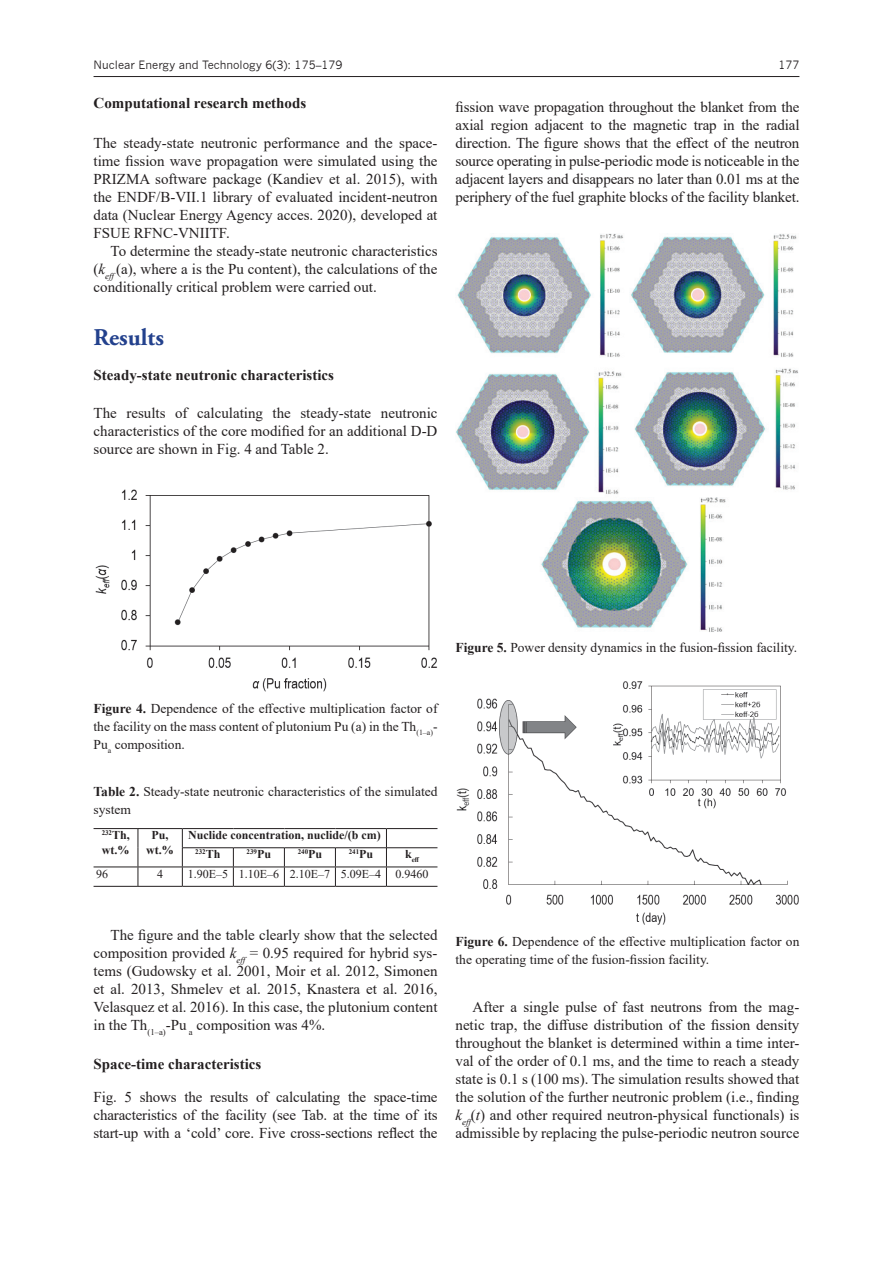
<style>
.page{position:relative;width:893px;height:1263px;background:#fff}
.page>*{position:absolute;margin:0;border:0;box-sizing:border-box;transform-origin:0 0}
.ZAG_1{font:700 24px "Adobe Garamond Pro";color:#23418d}
.normal_0{font:15px/18px "Times New Roman";color:#231f20;text-align:justify}
.ZAG_2{font:700 15px "Times New Roman";color:#231f20}
.FIG{font:13.5px/18px "Times New Roman";color:#231f20;text-align:justify}
.TAB{font:13.5px/18px "Times New Roman";color:#231f20}
.t1{font:700 12px/14.4px "Times New Roman";color:#231f20;text-align:center}
.t2{font:12px "Times New Roman";color:#231f20}
.t3{font:11.25px "News Gothic";color:#231f20}
.t4{font:700 7.05px "Times New Roman";color:#231f20}
.s1{font-style:italic}
.s2{font-weight:700}
.s3{font-size:12px}
</style>
<div class="page">
<hr style="left:94px;top:76px;width:705px;height:1px;background:#231f20">
<hr style="left:182px;top:847px;width:51px;height:1px;background:#231f20">
<hr style="left:233px;top:847px;width:51px;height:1px;background:#231f20">
<hr style="left:284px;top:847px;width:51px;height:1px;background:#231f20">
<hr style="left:335px;top:847px;width:51px;height:1px;background:#231f20">
<hr style="left:386px;top:847px;width:51px;height:1px;background:#231f20">
<svg style="left:138px;top:829px;width:1px;height:57px"></svg>
<svg style="left:182px;top:829px;width:1px;height:57px"></svg>
<svg style="left:233px;top:848px;width:1px;height:38px"></svg>
<svg style="left:284px;top:848px;width:1px;height:38px"></svg>
<svg style="left:335px;top:848px;width:1px;height:38px"></svg>
<svg style="left:386px;top:829px;width:1px;height:57px"></svg>
<hr style="left:94px;top:828px;width:44px;height:1px;background:#231f20">
<hr style="left:138px;top:828px;width:44px;height:1px;background:#231f20">
<hr style="left:94px;top:866px;width:44px;height:1px;background:#231f20">
<hr style="left:138px;top:866px;width:44px;height:1px;background:#231f20">
<hr style="left:182px;top:828px;width:51px;height:1px;background:#231f20">
<hr style="left:233px;top:828px;width:51px;height:1px;background:#231f20">
<hr style="left:284px;top:828px;width:51px;height:1px;background:#231f20">
<hr style="left:335px;top:828px;width:51px;height:1px;background:#231f20">
<hr style="left:386px;top:828px;width:51px;height:1px;background:#231f20">
<hr style="left:182px;top:866px;width:51px;height:1px;background:#231f20">
<hr style="left:233px;top:866px;width:51px;height:1px;background:#231f20">
<hr style="left:284px;top:866px;width:51px;height:1px;background:#231f20">
<hr style="left:335px;top:866px;width:51px;height:1px;background:#231f20">
<hr style="left:386px;top:866px;width:51px;height:1px;background:#231f20">
<hr style="left:94px;top:886px;width:44px;height:1px;background:#231f20">
<hr style="left:138px;top:886px;width:44px;height:1px;background:#231f20">
<hr style="left:182px;top:886px;width:51px;height:1px;background:#231f20">
<hr style="left:233px;top:886px;width:51px;height:1px;background:#231f20">
<hr style="left:284px;top:886px;width:51px;height:1px;background:#231f20">
<hr style="left:335px;top:886px;width:51px;height:1px;background:#231f20">
<hr style="left:386px;top:886px;width:51px;height:1px;background:#231f20">
<img style="left:95px;top:489px;width:342px;height:203px">
<img style="left:456px;top:234px;width:343px;height:398px">
<img style="left:456px;top:681px;width:343px;height:244px">
<p class="t3" style="left:94px;top:58px;width:250px">Nuclear Energy and Technology 6(3): 175–179</p>
<p class="t3" style="left:778px;top:58px;width:23px">177</p>
<p class="ZAG_2" style="left:94px;top:92px;width:214px">Computational research methods</p>
<p class="normal_0" style="left:94px;top:133px;width:345px">The steady-state neutronic performance and the space&shy;time fission wave propagation were simulated using the PRIZMA software package (Kandiev et al. 2015), with the ENDF/B-VII.1 library of evaluated incident-neutron data (Nuclear Energy Agency acces. 2020), developed at FSUE RFNC-VNIITF.</p>
<p class="normal_0" style="left:94px;top:241px;width:345px;text-indent:17px">To determine the steady-state neutronic characteristics (<span class="s1">k</span><sub>eff</sub>(a), where a is the Pu content), the calculations of the conditionally critical problem were carried out.</p>
<p class="ZAG_1" style="left:94px;top:324px;width:72px">Results</p>
<p class="ZAG_2" style="left:94px;top:364px;width:242px">Steady-state neutronic characteristics</p>
<p class="normal_0" style="left:94px;top:403px;width:345px">The results of calculating the steady-state neutronic characteristics of the core modified for an additional D-D source are shown in Fig. 4 and Table 2.</p>
<p class="normal_0" style="left:455px;top:97px;width:346px">fission wave propagation throughout the blanket from the axial region adjacent to the magnetic trap in the radial direction. The figure shows that the effect of the neutron source operating in pulse-periodic mode is noticeable in the adjacent layers and disappears no later than 0.01 ms at the periphery of the fuel graphite blocks of the facility blanket.</p>
<p class="FIG" style="left:455px;top:638px;width:343px"><span class="s2">Figure 5.</span> Power density dynamics in the fusion-fission facility.</p>
<p class="FIG" style="left:94px;top:699px;width:345px"><span class="s2">Figure 4.</span> Dependence of the effective multiplication factor of the facility on the mass content of plutonium Pu (a) in the Th<sub>(1–a)</sub>- Pu<sub>a</sub> composition.</p>
<p class="TAB" style="left:94px;top:782px;width:345px"><span class="s2">Table 2.</span> Steady-state neutronic characteristics of the simulated system</p>
<p class="t4" style="left:102px;top:828px;width:30px">232<span class="s3">Th,</span></p>
<p class="t1" style="left:102px;top:842px;width:29px">wt.%</p>
<p class="t1" style="left:146px;top:828px;width:29px">Pu, wt.%</p>
<p class="t1" style="left:188px;top:828px;width:194px">Nuclide concentration, nuclide/(b cm)</p>
<p class="t4" style="left:195px;top:847px;width:27px">232<span class="s3">Th</span></p>
<p class="t4" style="left:247px;top:847px;width:26px">239<span class="s3">Pu</span></p>
<p class="t4" style="left:298px;top:847px;width:26px">240<span class="s3">Pu</span></p>
<p class="t4" style="left:349px;top:847px;width:26px">241<span class="s3">Pu</span></p>
<p class="t4" style="left:405px;top:855px;width:16px"><sup>k</sup>eff</p>
<p class="t2" style="left:96px;top:865px;width:13px">96</p>
<p class="t2" style="left:157px;top:865px;width:7px">4</p>
<p class="t2" style="left:188px;top:865px;width:42px">1.90E–5</p>
<p class="t2" style="left:239px;top:865px;width:42px">1.10E–6</p>
<p class="t2" style="left:290px;top:865px;width:42px">2.10E–7</p>
<p class="t2" style="left:341px;top:865px;width:42px">5.09E–4</p>
<p class="t2" style="left:395px;top:865px;width:34px">0.9460</p>
<p class="normal_0" style="left:94px;top:925px;width:345px;text-indent:17px">The figure and the table clearly show that the selected composition provided <span class="s1">k</span><sub>eff</sub> = 0.95 required for hybrid sys&shy;tems (Gudowsky et al. 2001, Moir et al. 2012, Simonen et al. 2013, Shmelev et al. 2015, Knastera et al. 2016, Velasquez et al. 2016). In this case, the plutonium content in the Th<sub>(1–a)</sub>-Pu <sub>a</sub> composition was 4%.</p>
<p class="ZAG_2" style="left:94px;top:1053px;width:169px">Space-time characteristics</p>
<p class="normal_0" style="left:94px;top:1087px;width:346px">Fig. 5 shows the results of calculating the space-time characteristics of the facility (see Tab. at the time of its start-up with a ‘cold’ core. Five cross-sections reflect the</p>
<p class="FIG" style="left:455px;top:932px;width:345px"><span class="s2">Figure 6.</span> Dependence of the effective multiplication factor on the operating time of the fusion-fission facility.</p>
<p class="normal_0" style="left:455px;top:997px;width:345px;text-indent:17px">After a single pulse of fast neutrons from the mag&shy;netic trap, the diffuse distribution of the fission density throughout the blanket is determined within a time inter&shy;val of the order of 0.1 ms, and the time to reach a steady state is 0.1 s (100 ms). The simulation results showed that the solution of the further neutronic problem (i.e., finding <span class="s1">k</span><sub>eff</sub>(<span class="s1">t</span>) and other required neutron-physical functionals) is admissible by replacing the pulse-periodic neutron source</p>
</div>
